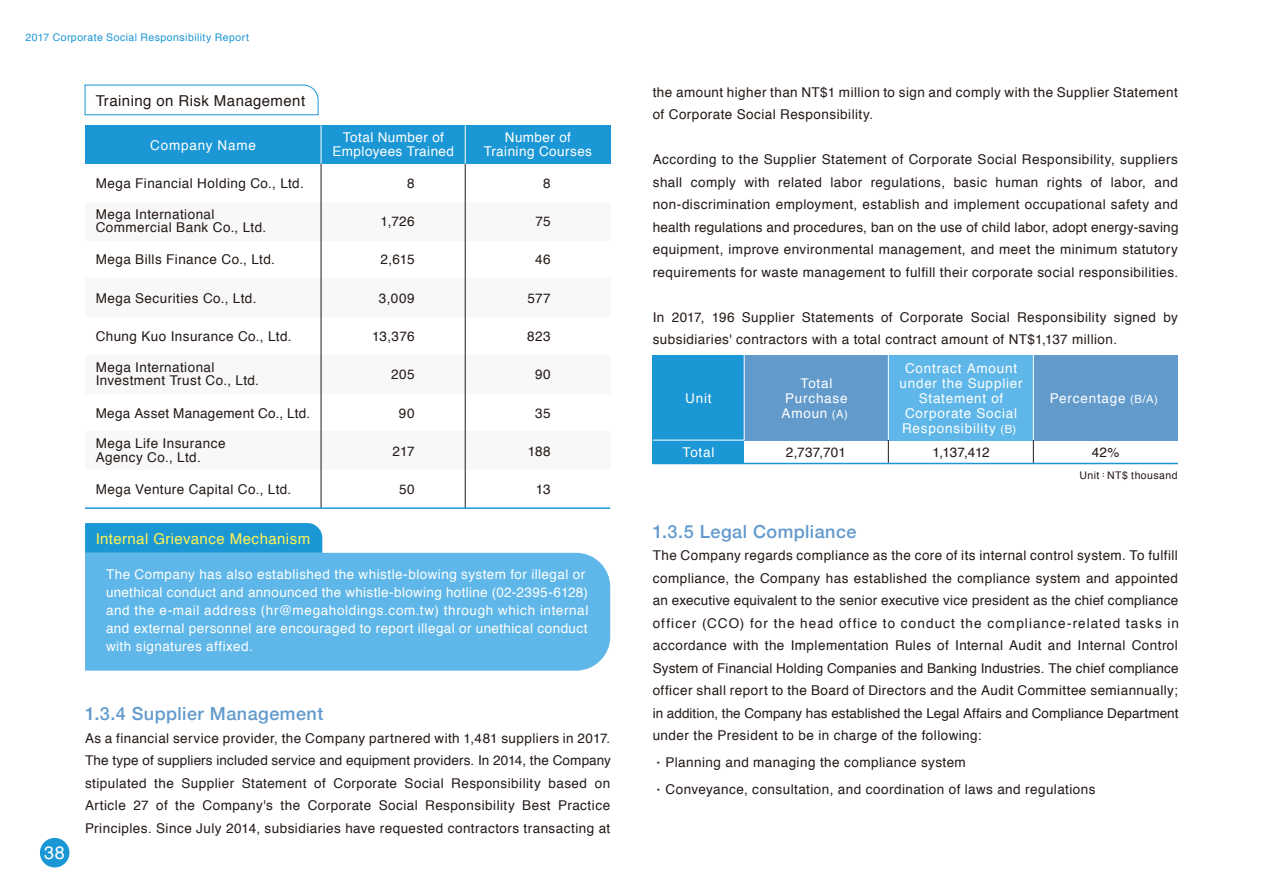
<style>
.page{position:relative;width:1263px;height:893px;background:#fff}
.page>*{position:absolute;margin:0;border:0;box-sizing:border-box;transform-origin:0 0}
.t1{font:500 18px "Helvetica Neue";letter-spacing:.025em;color:#629acc}
.t2{font:18px "Helvetica";color:#fff}
.t3{font:15px "Helvetica";letter-spacing:.03em;color:#fff352}
.t4{font:15px "Helvetica";letter-spacing:.03em;color:#231916}
.t5{font:13.5px/22.5px "Helvetica";letter-spacing:.03em;color:#231916}
.t6{font:13.5px/18px "Helvetica";letter-spacing:.035em;color:#fff;text-align:center}
.t7{font:13.5px/15px "Helvetica";letter-spacing:.06em;color:#fff;text-align:center}
.t8{font:13.5px "Helvetica";letter-spacing:.055em;color:#fff}
.t9{font:10.5px "Helvetica";letter-spacing:.04em;color:#1b97d5}
.t10{font:10.5px "Helvetica";letter-spacing:.04em;color:#231916}
.s1{font-size:11.25px}
.s2{font-family:"Adobe Ming Std";font-weight:300}
.s3{font-family:"Noto Sans CJ Ktc";font-weight:600;font-size:11.25px}
</style>
<div class="page">
<svg style="left:84px;top:84px;width:235px;height:32px"></svg>
<div style="left:85px;top:202px;width:525px;height:38px;background:#f8f8f8"></div>
<div style="left:85px;top:279px;width:525px;height:38px;background:#f8f8f8"></div>
<div style="left:85px;top:355px;width:525px;height:38px;background:#f8f8f8"></div>
<div style="left:85px;top:432px;width:525px;height:38px;background:#f8f8f8"></div>
<div style="left:85px;top:125px;width:525px;height:39px;background:#1b97d5"></div>
<hr style="left:465px;top:164px;width:1px;height:344px;background:#231916">
<hr style="left:321px;top:164px;width:1px;height:344px;background:#231916">
<hr style="left:321px;top:125px;width:1px;height:39px;background:#fff">
<hr style="left:465px;top:125px;width:1px;height:39px;background:#fff">
<hr style="left:85px;top:507px;width:525px;height:2px;background:#1b97d5">
<div style="left:85px;top:553px;width:525px;height:118px;background:#5eb7e8"></div>
<svg style="left:85px;top:523px;width:237px;height:30px;background:#1d98d5"></svg>
<div style="left:653px;top:355px;width:91px;height:108px;background:#1b97d5"></div>
<div style="left:744px;top:355px;width:144px;height:85px;background:#629acc"></div>
<div style="left:888px;top:355px;width:145px;height:85px;background:#5eb7e8"></div>
<div style="left:1033px;top:355px;width:145px;height:85px;background:#629acc"></div>
<hr style="left:1033px;top:355px;width:1px;height:85px;background:#fff">
<hr style="left:888px;top:355px;width:1px;height:85px;background:#fff">
<hr style="left:744px;top:355px;width:1px;height:85px;background:#fff">
<hr style="left:653px;top:440px;width:91px;height:1px;background:#fff">
<svg style="left:1033px;top:440px;width:1px;height:23px"></svg>
<svg style="left:888px;top:440px;width:1px;height:23px"></svg>
<hr style="left:653px;top:463px;width:525px;height:1px;background:#1b97d5">
<div style="left:40px;top:838px;width:29px;height:29px;background:#1b97d5;border-radius:50%"></div>
<p class="t9" style="left:26px;top:30px;width:225px">2017 Corporate Social Responsibility Report</p>
<p class="t4" style="left:96px;top:89px;width:211px">Training on Risk Management</p>
<p class="t7" style="left:150px;top:138px;width:107px">Company Name</p>
<p class="t6" style="left:484px;top:131px;width:110px;line-height:13.5px">Number of<br>Training Courses</p>
<p class="t6" style="left:333px;top:131px;width:123px;line-height:13.5px">Total Number of<br>Employees Trained</p>
<p class="t5" style="left:96px;top:172px;width:210px">Mega Financial Holding Co., Ltd.</p>
<p class="t5" style="left:407px;top:172px;width:9px">8</p>
<p class="t5" style="left:543px;top:172px;width:9px">8</p>
<p class="t5" style="left:96px;top:208px;width:172px;line-height:13.5px">Mega International<br>Commercial Bank Co., Ltd.</p>
<p class="t5" style="left:381px;top:211px;width:36px">1,726</p>
<p class="t5" style="left:535px;top:211px;width:17px">75</p>
<p class="t5" style="left:96px;top:249px;width:181px">Mega Bills Finance Co., Ltd.</p>
<p class="t5" style="left:380px;top:249px;width:36px">2,615</p>
<p class="t5" style="left:535px;top:249px;width:17px">46</p>
<p class="t5" style="left:96px;top:287px;width:162px">Mega Securities Co., Ltd.</p>
<p class="t5" style="left:379px;top:287px;width:37px">3,009</p>
<p class="t5" style="left:527px;top:287px;width:25px">577</p>
<p class="t5" style="left:96px;top:325px;width:197px">Chung Kuo Insurance Co., Ltd.</p>
<p class="t5" style="left:372px;top:325px;width:44px">13,376</p>
<p class="t5" style="left:527px;top:325px;width:25px">823</p>
<p class="t5" style="left:96px;top:361px;width:165px;line-height:13.5px">Mega International<br>Investment Trust Co., Ltd.</p>
<p class="t5" style="left:391px;top:364px;width:25px">205</p>
<p class="t5" style="left:535px;top:364px;width:17px">90</p>
<p class="t5" style="left:96px;top:402px;width:216px">Mega Asset Management Co., Ltd.</p>
<p class="t5" style="left:399px;top:402px;width:17px">90</p>
<p class="t5" style="left:535px;top:402px;width:17px">35</p>
<p class="t5" style="left:96px;top:437px;width:131px;line-height:13.5px">Mega Life Insurance<br>Agency Co., Ltd.</p>
<p class="t5" style="left:392px;top:440px;width:24px">217</p>
<p class="t5" style="left:528px;top:440px;width:24px">188</p>
<p class="t5" style="left:96px;top:478px;width:197px">Mega Venture Capital Co., Ltd.</p>
<p class="t5" style="left:399px;top:478px;width:17px">50</p>
<p class="t5" style="left:536px;top:478px;width:16px">13</p>
<p class="t3" style="left:96px;top:527px;width:216px">Internal Grievance Mechanism</p>
<p class="t6" style="left:106px;top:566px;width:484px;text-align:left">The Company has also established the whistle-blowing system for illegal or unethical conduct and announced the whistle-blowing hotline (02-2395-6128) and the e-mail address (hr@megaholdings.com.tw) through which internal and external personnel are encouraged to report illegal or unethical conduct with signatures affixed.</p>
<h1 class="t2" style="left:44px;top:839px;width:22px">38</h1>
<h1 class="t1" style="left:85px;top:699px;width:240px">1.3.4 Supplier Management</h1>
<p class="t5" style="left:85px;top:727px;width:527px;text-align:justify">As a financial service provider, the Company partnered with 1,481 suppliers in 2017.<br>The type of suppliers included service and equipment providers. In 2014, the Company stipulated the Supplier Statement of Corporate Social Responsibility based on Article 27 of the Company's the Corporate Social Responsibility Best Practice Principles. Since July 2014, subsidiaries have requested contractors transacting at</p>
<p class="t5" style="left:653px;top:81px;width:527px">the amount higher than NT$1 million to sign and comply with the Supplier Statement of Corporate Social Responsibility.</p>
<p class="t5" style="left:653px;top:149px;width:527px;text-align:justify">According to the Supplier Statement of Corporate Social Responsibility, suppliers shall comply with related labor regulations, basic human rights of labor, and non-discrimination employment, establish and implement occupational safety and health regulations and procedures, ban on the use of child labor, adopt energy-saving equipment, improve environmental management, and meet the minimum statutory requirements for waste management to fulfill their corporate social responsibilities.</p>
<p class="t5" style="left:653px;top:306px;width:527px">In 2017, 196 Supplier Statements of Corporate Social Responsibility signed by subsidiaries' contractors with a total contract amount of NT$1,137 million.</p>
<p class="t7" style="left:899px;top:361px;width:125px">Contract Amount under the Supplier<br>Statement of<br>Corporate Social<br>Responsibility <span class="s1">(B)</span></p>
<p class="t7" style="left:781px;top:376px;width:68px">Total<br>Purchase<br>Amoun <span class="s1">(A)</span></p>
<p class="t6" style="left:685px;top:389px;width:28px">Unit</p>
<p class="t8" style="left:1050px;top:388px;width:109px">Percentage <span class="s1">(B/A)</span></p>
<p class="t6" style="left:682px;top:443px;width:34px">Total</p>
<p class="t5" style="left:786px;top:441px;width:62px">2,737,701</p>
<p class="t5" style="left:932px;top:441px;width:59px">1,137,412</p>
<p class="t5" style="left:1092px;top:441px;width:29px">42%</p>
<p class="t10" style="left:1079px;top:467px;width:100px">Unit<span class="s2">：</span>NT$ thousand</p>
<h1 class="t1" style="left:653px;top:517px;width:205px">1.3.5 Legal Compliance</h1>
<p class="t5" style="left:653px;top:544px;width:528px;text-align:justify">The Company regards compliance as the core of its internal control system. To fulfill compliance, the Company has established the compliance system and appointed an executive equivalent to the senior executive vice president as the chief compliance officer (CCO) for the head office to conduct the compliance-related tasks in accordance with the Implementation Rules of Internal Audit and Internal Control System of Financial Holding Companies and Banking Industries. The chief compliance officer shall report to the Board of Directors and the Audit Committee semiannually; in addition, the Company has established the Legal Affairs and Compliance Department under the President to be in charge of the following:</p>
<p class="t5" style="left:653px;top:749px;width:444px;line-height:27px"><span class="s3">˙</span> Planning and managing the compliance system<br><span class="s3">˙</span> Conveyance, consultation, and coordination of laws and regulations</p>
</div>
